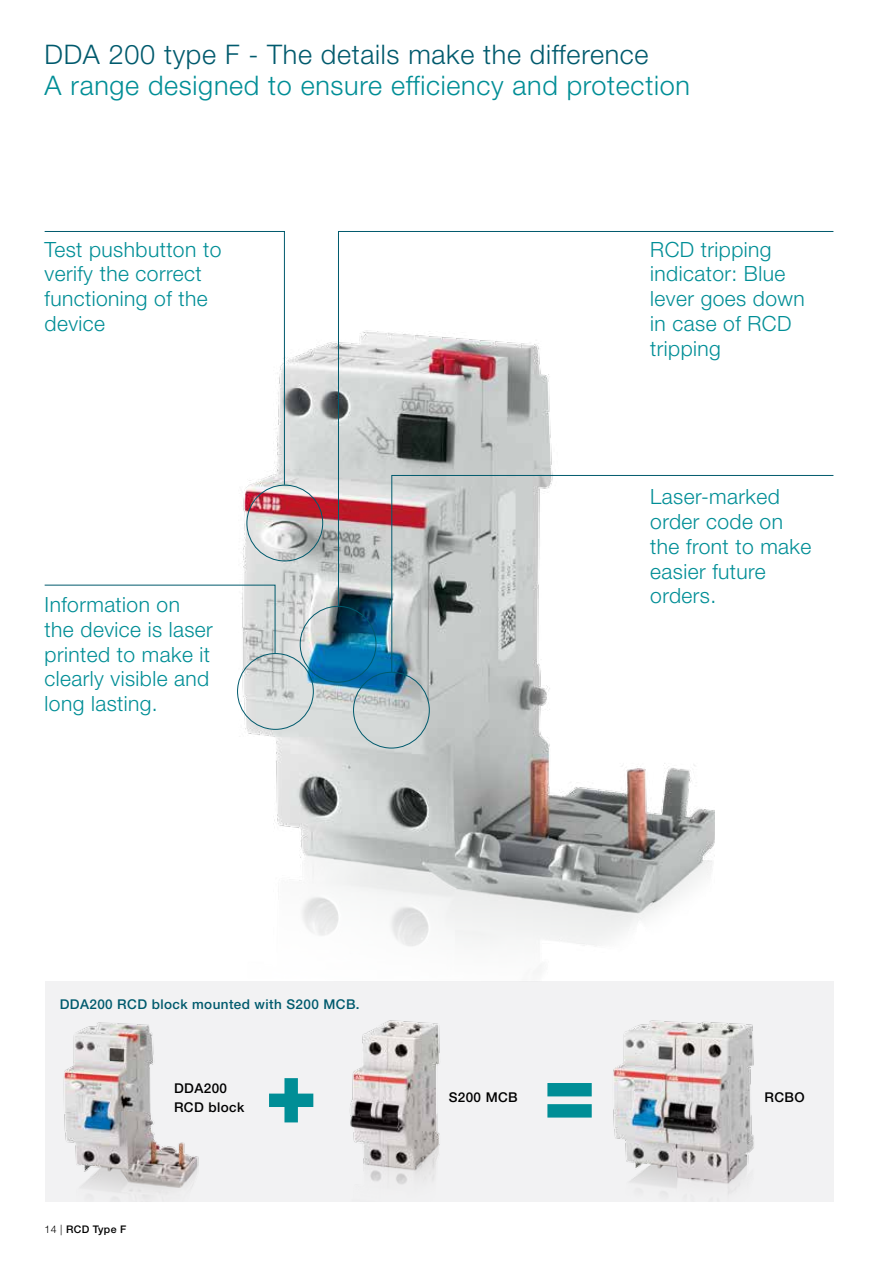
<style>
.page{position:relative;width:893px;height:1263px;background:#fff}
.page>*{position:absolute;margin:0;border:0;box-sizing:border-box;transform-origin:0 0}
.t1{font:300 27px "Helvetica Neue LT Std";letter-spacing:.025em;color:#008e96}
.t2{font:300 27px "Helvetica Neue LT Std";letter-spacing:.025em;color:#005a6d}
.t3{font:300 21px/24.8px "Helvetica Neue LT Std";letter-spacing:.02em;color:#008e96}
.t4{font:500 13.5px "Helvetica Neue LT Std";letter-spacing:.03em;color:#005a6d}
.t5{font:500 13.5px/18.6px "Helvetica Neue LT Std";letter-spacing:.03em;color:#000}
.t6{font:500 10.5px "Helvetica Neue LT Std";letter-spacing:.03em;color:#000}
.s1{font-weight:300}
</style>
<div class="page">
<div style="left:45px;top:981px;width:788px;height:220px;background:#f2f2f3"></div>
<img style="left:237px;top:342px;width:477px;height:630px">
<svg style="left:44px;top:231px;width:241px;height:254px"></svg>
<svg style="left:44px;top:584px;width:232px;height:70px"></svg>
<svg style="left:338px;top:231px;width:496px;height:376px"></svg>
<svg style="left:391px;top:475px;width:443px;height:198px"></svg>
<div style="left:247px;top:485px;width:76px;height:76px;border:1px solid #005a6d;border-radius:50%"></div>
<div style="left:300px;top:606px;width:76px;height:76px;border:1px solid #005a6d;border-radius:50%"></div>
<div style="left:353px;top:672px;width:77px;height:76px;border:1px solid #005a6d;border-radius:50%"></div>
<div style="left:237px;top:653px;width:77px;height:77px;border:1px solid #005a6d;border-radius:50%"></div>
<svg style="left:269px;top:1093px;width:14px;height:14px"></svg>
<svg style="left:547px;top:1083px;width:19px;height:34px"></svg>
<img style="left:566px;top:1020px;width:188px;height:174px">
<img style="left:283px;top:1020px;width:157px;height:165px">
<img style="left:63px;top:1022px;width:136px;height:177px">
<p class="t2" style="left:45px;top:38px;width:605px">DDA 200 type F - The details make the difference</p>
<p class="t1" style="left:45px;top:69px;width:647px">A range designed to ensure efficiency and protection</p>
<p class="t3" style="left:45px;top:236px;width:178px">Test pushbutton to verify the correct functioning of the device</p>
<p class="t3" style="left:45px;top:592px;width:170px">Information on the device is laser printed to make it clearly visible and long lasting.</p>
<p class="t4" style="left:60px;top:996px;width:301px">DDA200 RCD block mounted with S200 MCB.</p>
<p class="t3" style="left:650px;top:236px;width:156px">RCD tripping indicator: Blue lever goes down in case of RCD tripping</p>
<p class="t3" style="left:650px;top:484px;width:163px">Laser-marked order code on the front to make easier future orders.</p>
<p class="t6" style="left:45px;top:1223px;width:83px"><span class="s1">14 |</span> RCD Type F</p>
<p class="t5" style="left:174px;top:1079px;width:72px">DDA200<br>RCD block</p>
<p class="t5" style="left:449px;top:1088px;width:71px">S200 MCB</p>
<p class="t5" style="left:765px;top:1088px;width:42px">RCBO</p>
</div>
